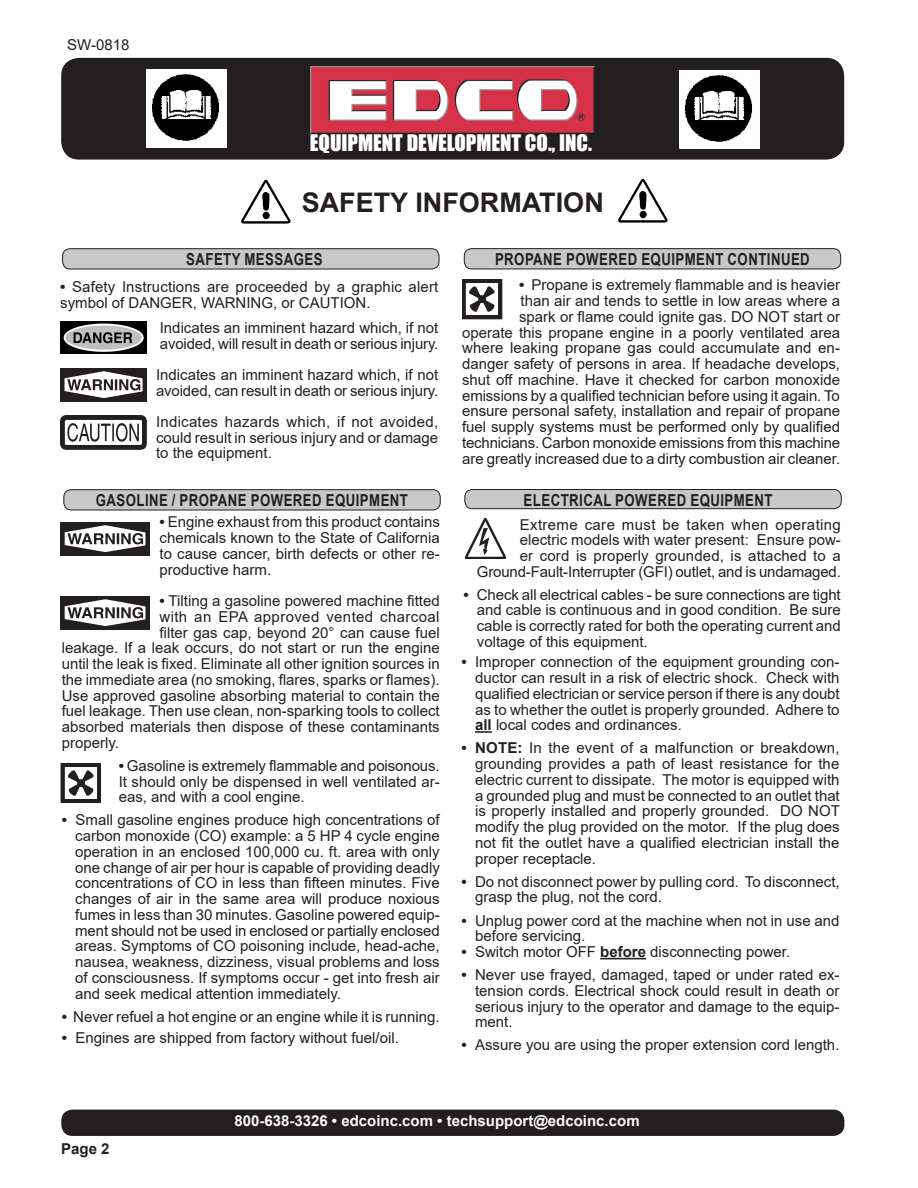
<style>
.page{position:relative;width:918px;height:1188px;background:#fff}
.page>*{position:absolute;margin:0;border:0;box-sizing:border-box;transform-origin:0 0}
.t1{font:700 27px "Arial";color:#231f20}
.t2{font:21px "Impact";color:#fff}
.Warning_Page_Text{font:700 16.5px "Arial";letter-spacing:.035em;color:#231f20;scale:.8 1}
.Warning_Page_Text-2{font:15px/15.8px "Arial";color:#231f20;text-align:justify}
.t3{font:700 15px "Arial";color:#fafafa}
.Warning_Page_Text-3{font:15px "Arial";letter-spacing:.025em;color:#231f20}
.t4{font:700 15px "Arial";color:#231f20}
.s1{font-weight:700}
</style>
<div class="page">
<div style="left:61px;top:58px;width:783px;height:102px;background:#231f20;border-radius:18px"></div>
<img style="left:310px;top:66px;width:284px;height:67px">
<div style="left:62px;top:1110px;width:782px;height:25px;background:#231f20;border-radius:11px"></div>
<div style="left:61px;top:1110px;width:783px;height:26px;border:2px solid #231f20;border-radius:11px"></div>
<img style="left:147px;top:69px;width:80px;height:79px">
<img style="left:680px;top:70px;width:80px;height:79px">
<div style="left:63px;top:249px;width:376px;height:20px;background:#c7c8ca;border-radius:8px"></div>
<div style="left:62px;top:248px;width:377px;height:21px;border:1px solid #231f20;border-radius:8px"></div>
<img style="left:60px;top:369px;width:87px;height:32px">
<img style="left:60px;top:416px;width:87px;height:33px">
<img style="left:60px;top:321px;width:87px;height:32px">
<img style="left:465px;top:518px;width:41px;height:41px">
<img style="left:61px;top:597px;width:88px;height:32px">
<img style="left:462px;top:279px;width:40px;height:40px">
<div style="left:465px;top:490px;width:376px;height:19px;background:#c7c8ca;border-radius:7px"></div>
<div style="left:464px;top:489px;width:378px;height:20px;border:1px solid #231f20;border-radius:7px"></div>
<div style="left:64px;top:490px;width:376px;height:20px;background:#c7c8ca;border-radius:8px"></div>
<div style="left:63px;top:489px;width:378px;height:21px;border:1px solid #231f20;border-radius:8px"></div>
<svg style="left:475px;top:731px;width:17px;height:2px"></svg>
<hr style="left:600px;top:958px;width:46px;height:1px;background:#231f20">
<img style="left:241px;top:179px;width:50px;height:45px">
<img style="left:618px;top:178px;width:50px;height:45px">
<img style="left:61px;top:763px;width:40px;height:40px">
<img style="left:61px;top:523px;width:88px;height:32px">
<div style="left:464px;top:249px;width:377px;height:20px;background:#c7c8ca;border-radius:8px"></div>
<div style="left:464px;top:248px;width:377px;height:21px;border:1px solid #231f20;border-radius:8px"></div>
<p class="Warning_Page_Text-2" style="left:67px;top:37px;width:64px">SW-0818</p>
<h2 class="t2" style="left:310px;top:127px;width:284px">EQUIPMENT DEVELOPMENT CO., INC.</h2>
<p class="t1" style="left:302px;top:184px;width:304px">SAFETY INFORMATION</p>
<p class="Warning_Page_Text" style="left:186px;top:247px;width:172px">SAFETY MESSAGES</p>
<p class="Warning_Page_Text" style="left:495px;top:248px;width:395px">PROPANE POWERED EQUIPMENT CONTINUED</p>
<p class="Warning_Page_Text-2" style="left:60px;top:279px;width:380px"><span class="s1">•</span> Safety Instructions are proceeded by a graphic alert symbol of DANGER, WARNING, or CAUTION.</p>
<p class="Warning_Page_Text-2" style="left:160px;top:320px;width:280px">Indicates an imminent hazard which, if not avoided, will result in death or serious injury.</p>
<p class="Warning_Page_Text-2" style="left:156px;top:367px;width:284px">Indicates an imminent hazard which, if not avoided, can result in death or serious injury.</p>
<p class="Warning_Page_Text-2" style="left:156px;top:414px;width:284px">Indicates hazards which, if not avoided, could result in serious injury and or damage to the equipment.</p>
<p class="Warning_Page_Text-2" style="left:462px;top:277px;width:380px;text-align:right"><span class="s1">•</span> Propane is extremely flammable and is heavier<br>than air and tends to settle in low areas where a<br>spark or flame could ignite gas. DO NOT start or<br>operate this propane engine in a poorly ventilated area where leaking propane gas could accumulate and en&shy;danger safety of persons in area. If headache develops, shut off machine. Have it checked for carbon monoxide emissions by a qualified technician before using it again. To ensure personal safety, installation and repair of propane fuel supply systems must be performed only by qualified technicians. Carbon monoxide emissions from this machine are greatly increased due to a dirty combustion air cleaner.</p>
<p class="Warning_Page_Text" style="left:96px;top:489px;width:392px">GASOLINE / PROPANE POWERED EQUIPMENT</p>
<p class="Warning_Page_Text" style="left:524px;top:488px;width:313px">ELECTRICAL POWERED EQUIPMENT</p>
<p class="Warning_Page_Text-2" style="left:160px;top:514px;width:282px"><span class="s1">•</span> Engine exhaust from this product contains chemicals known to the State of California to cause cancer, birth defects or other re&shy;productive harm.</p>
<p class="Warning_Page_Text-2" style="left:160px;top:593px;width:282px"><span class="s1">•</span> Tilting a gasoline powered machine fitted</p>
<p class="Warning_Page_Text-3" style="left:160px;top:606px;width:282px">with an EPA approved vented charcoal</p>
<p class="Warning_Page_Text-2" style="left:160px;top:624px;width:282px">filter gas cap, beyond 20° can cause fuel</p>
<p class="Warning_Page_Text-2" style="left:62px;top:640px;width:380px">leakage. If a leak occurs, do not start or run the engine</p>
<p class="Warning_Page_Text-2" style="left:62px;top:656px;width:379px">until the leak is fixed. Eliminate all other ignition sources in</p>
<p class="Warning_Page_Text-2" style="left:62px;top:672px;width:379px">the immediate area (no smoking, flares, sparks or flames).</p>
<p class="Warning_Page_Text-2" style="left:62px;top:687px;width:379px">Use approved gasoline absorbing material to contain the</p>
<p class="Warning_Page_Text-2" style="left:62px;top:703px;width:379px">fuel leakage. Then use clean, non-sparking tools to collect</p>
<p class="Warning_Page_Text-2" style="left:62px;top:719px;width:379px">absorbed materials then dispose of these contaminants</p>
<p class="Warning_Page_Text-2" style="left:62px;top:735px;width:59px">properly.</p>
<p class="Warning_Page_Text-2" style="left:119px;top:758px;width:322px"><span class="s1">•</span> Gasoline is extremely flammable and poisonous.<br>It should only be dispensed in well ventilated ar&shy;eas, and with a cool engine.</p>
<p class="Warning_Page_Text-2" style="left:75px;top:812px;width:366px;text-indent:-14px"><span class="s1">•</span> Small gasoline engines produce high concentrations of carbon monoxide (CO) example: a 5 HP 4 cycle engine operation in an enclosed 100,000 cu. ft. area with only one change of air per hour is capable of providing deadly concentrations of CO in less than fifteen minutes. Five changes of air in the same area will produce noxious fumes in less than 30 minutes. Gasoline powered equip&shy;ment should not be used in enclosed or partially enclosed areas. Symptoms of CO poisoning include, head-ache, nausea, weakness, dizziness, visual problems and loss of consciousness. If symptoms occur - get into fresh air and seek medical attention immediately.</p>
<p class="Warning_Page_Text-2" style="left:62px;top:1008px;width:379px"><span class="s1">•</span> Never refuel a hot engine or an engine while it is running.</p>
<p class="Warning_Page_Text-2" style="left:62px;top:1030px;width:339px"><span class="s1">•</span> Engines are shipped from factory without fuel/oil.</p>
<p class="Warning_Page_Text-2" style="left:477px;top:516px;width:366px;text-align:right">Extreme care must be taken when operating electric models with water present: Ensure pow-<br>er cord is properly grounded, is attached to a Ground-Fault-Interrupter (GFI) outlet, and is undamaged.</p>
<p class="Warning_Page_Text-2" style="left:477px;top:586px;width:365px;text-indent:-14px"><span class="s1">•</span> Check all electrical cables - be sure connections are tight and cable is continuous and in good condition. Be sure cable is correctly rated for both the operating current and voltage of this equipment.</p>
<p class="Warning_Page_Text-2" style="left:475px;top:654px;width:366px;text-indent:-14px"><span class="s1">•</span> Improper connection of the equipment grounding con&shy;ductor can result in a risk of electric shock. Check with qualified electrician or service person if there is any doubt as to whether the outlet is properly grounded. Adhere to <span class="s1">all</span> local codes and ordinances.</p>
<p class="Warning_Page_Text-2" style="left:475px;top:740px;width:366px;text-indent:-14px"><span class="s1">• NOTE:</span> In the event of a malfunction or breakdown, grounding provides a path of least resistance for the electric current to dissipate. The motor is equipped with a grounded plug and must be connected to an outlet that is properly installed and properly grounded. DO NOT modify the plug provided on the motor. If the plug does not fit the outlet have a qualified electrician install the proper receptacle.</p>
<p class="Warning_Page_Text-2" style="left:475px;top:873px;width:366px;text-indent:-14px"><span class="s1">•</span> Do not disconnect power by pulling cord. To disconnect, grasp the plug, not the cord.</p>
<p class="Warning_Page_Text-2" style="left:475px;top:912px;width:366px;text-indent:-14px"><span class="s1">•</span> Unplug power cord at the machine when not in use and before servicing.</p>
<p class="Warning_Page_Text-2" style="left:462px;top:944px;width:330px"><span class="s1">•</span> Switch motor OFF <span class="s1">before</span> disconnecting power.</p>
<p class="Warning_Page_Text-2" style="left:475px;top:967px;width:366px;text-indent:-14px"><span class="s1">•</span> Never use frayed, damaged, taped or under rated ex&shy;tension cords. Electrical shock could result in death or serious injury to the operator and damage to the equip&shy;ment.</p>
<p class="Warning_Page_Text-2" style="left:462px;top:1037px;width:379px"><span class="s1">•</span> Assure you are using the proper extension cord length.</p>
<p class="t4" style="left:61px;top:1138px;width:50px">Page 2</p>
<p class="t3" style="left:234px;top:1111px;width:407px">800-638-3326 • edcoinc.com • techsupport@edcoinc.com</p>
</div>
